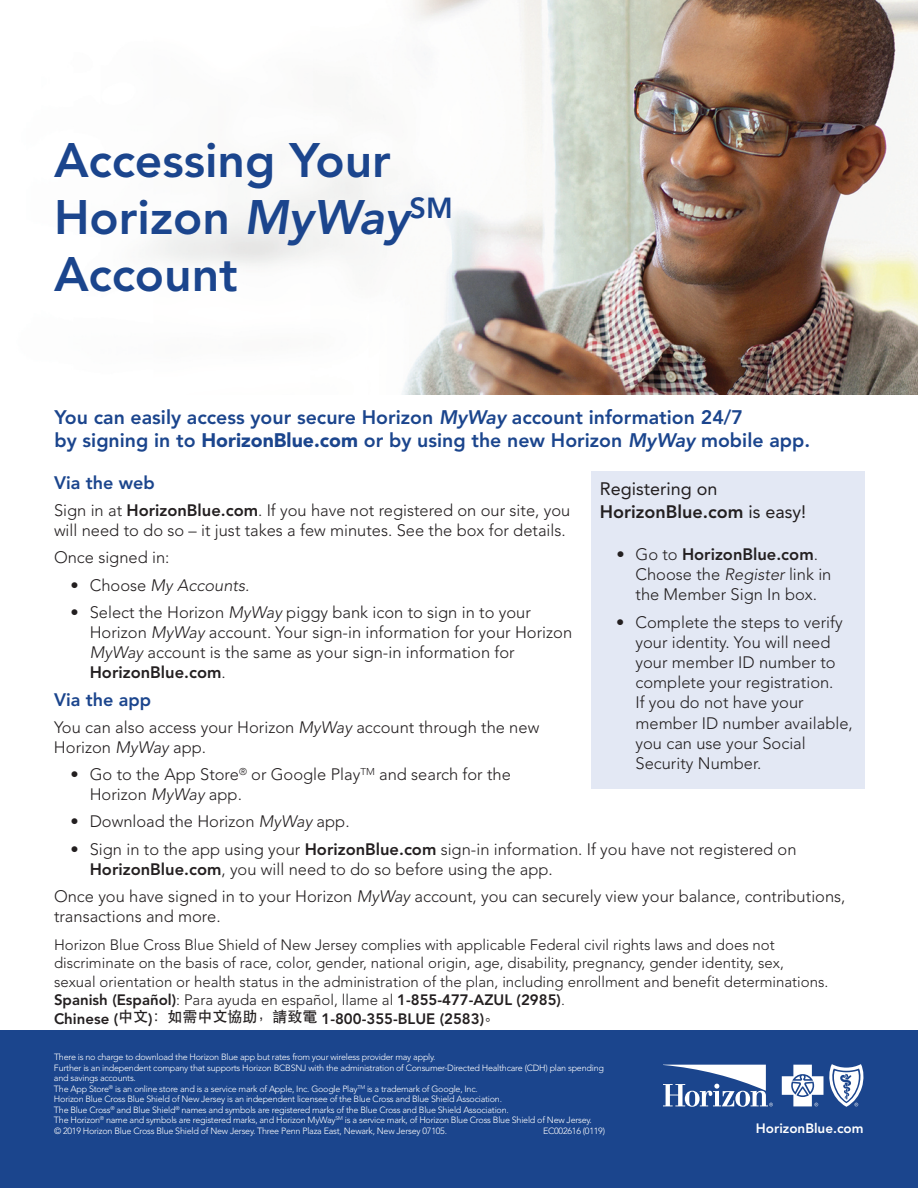
<style>
.page{position:relative;width:918px;height:1188px;background:#fff}
.page>*{position:absolute;margin:0;border:0;box-sizing:border-box;transform-origin:0 0}
.t1{font:800 48px/56.7px "Avenir";color:#1b458d}
.t2{font:800 19.5px/22.5px "Avenir";color:#1b458d}
.t3{font:18px/22.2px "Avenir";color:#231f20}
.t4{font:800 18px "Avenir";color:#1b458d}
.t5{font:300 16.5px/20.1px "Avenir";color:#231f20}
.t6{font:italic 300 16.5px "Avenir";color:#231f20}
.t7{font:300 15px/18.6px "Avenir";color:#231f20}
.t8{font:800 13.5px "Avenir";color:#fff}
.t9{font:300 9px/10.5px "Avenir";letter-spacing:-.03em;color:#fff}
.s1{font-style:italic}
.s2{font-weight:900}
.s3{font-weight:800}
.s4{font-style:normal}
.s5{font-family:"ST Heiti";font-weight:400}
</style>
<div class="page">
<div style="left:591px;top:471px;width:273px;height:318px;background:#e3e8f4"></div>
<img style="left:632px;top:0;width:286px;height:394px">
<div style="left:0;top:1030px;width:918px;height:158px;background:#1b458d"></div>
<svg style="left:663px;top:1065px;width:110px;height:42px"></svg>
<svg style="left:782px;top:1064px;width:81px;height:43px"></svg>
<img style="left:153px;top:0;width:479px;height:394px">
<h1 class="t1" style="left:54px;top:132px;width:400px">Accessing Your<br>Horizon <span class="s1">MyWay</span><sup>SM<br></sup>Account</h1>
<p class="t2" style="left:54px;top:406px;width:757px">You can easily access your secure Horizon <span class="s1">MyWay</span> account information 24/7<br>by signing in to <span class="s2">HorizonBlue.com</span> or by using the new Horizon <span class="s1">MyWay</span> mobile app.</p>
<p class="t4" style="left:54px;top:469px;width:102px">Via the web</p>
<p class="t5" style="left:54px;top:500px;width:518px">Sign in at <span class="s3">HorizonBlue.com</span>. If you have not registered on our site, you will need to do so – it just takes a few minutes. See the box for details.</p>
<p class="t5" style="left:54px;top:548px;width:117px">Once signed in:</p>
<p class="t6" style="left:71px;top:575px;width:180px"><span class="s4">• Choose</span> My Accounts.</p>
<p class="t5" style="left:90px;top:602px;width:484px;text-indent:-19px">• Select the Horizon <span class="s1">MyWay</span> piggy bank icon to sign in to your Horizon <span class="s1">MyWay</span> account. Your sign-in information for your Horizon <span class="s1">MyWay</span> account is the same as your sign-in information for <span class="s3">HorizonBlue.com</span>.</p>
<p class="t4" style="left:54px;top:685px;width:99px">Via the app</p>
<p class="t5" style="left:54px;top:717px;width:487px">You can also access your Horizon <span class="s1">MyWay</span> account through the new<br>Horizon <span class="s1">MyWay</span> app.</p>
<p class="t5" style="left:90px;top:764px;width:423px;text-indent:-19px">• Go to the App Store<sup>®</sup> or Google Play<sup>TM</sup> and search for the<br>Horizon <span class="s1">MyWay</span> app.</p>
<p class="t5" style="left:71px;top:812px;width:281px">• Download the Horizon <span class="s1">MyWay</span> app.</p>
<p class="t5" style="left:90px;top:839px;width:708px;text-indent:-19px">• Sign in to the app using your <span class="s3">HorizonBlue.com</span> sign-in information. If you have not registered on<br><span class="s3">HorizonBlue.com</span>, you will need to do so before using the app.</p>
<p class="t5" style="left:54px;top:886px;width:793px">Once you have signed in to your Horizon <span class="s1">MyWay</span> account, you can securely view your balance, contributions, transactions and more.</p>
<p class="t3" style="left:600px;top:477px;width:208px">Registering on<br><span class="s3">HorizonBlue.com</span> is easy!</p>
<p class="t5" style="left:636px;top:544px;width:197px;text-indent:-19px">• Go to <span class="s3">HorizonBlue.com</span>.<br>Choose the <span class="s1">Register</span> link in the Member Sign In box.</p>
<p class="t5" style="left:636px;top:612px;width:219px;text-indent:-19px">• Complete the steps to verify your identity. You will need your member ID number to complete your registration.<br>If you do not have your member ID number available, you can use your Social<br>Security Number.</p>
<p class="t7" style="left:54px;top:935px;width:776px">Horizon Blue Cross Blue Shield of New Jersey complies with applicable Federal civil rights laws and does not discriminate on the basis of race, color, gender, national origin, age, disability, pregnancy, gender identity, sex, sexual orientation or health status in the administration of the plan, including enrollment and benefit determinations.<br><span class="s3">Spanish (Español)</span>: Para ayuda en español, llame al <span class="s3">1-855-477-AZUL (2985)</span>.<br><span class="s3">Chinese (</span><span class="s5">中文</span><span class="s3">)</span><span class="s5">：如需中文協助</span><sup>，</sup><span class="s5">請致電</span> <span class="s3">1-800-355-BLUE (2583)</span><span class="s5">。</span></p>
<p class="t9" style="left:54px;top:1052px;width:551px">There is no charge to download the Horizon Blue app but rates from your wireless provider may apply.<br>Further is an independent company that supports Horizon BCBSNJ with the administration of Consumer-Directed Healthcare (CDH) plan spending and savings accounts.<br>The App Store<sup>®</sup> is an online store and is a service mark of Apple, Inc. Google Play<sup>TM</sup> is a trademark of Google, Inc.<br>Horizon Blue Cross Blue Shield of New Jersey is an independent licensee of the Blue Cross and Blue Shield Association.<br>The Blue Cross<sup>®</sup> and Blue Shield<sup>®</sup> names and symbols are registered marks of the Blue Cross and Blue Shield Association.<br>The Horizon<sup>®</sup> name and symbols are registered marks, and Horizon MyWay<sup>SM</sup> is a service mark, of Horizon Blue Cross Blue Shield of New Jersey.<br>© 2019 Horizon Blue Cross Blue Shield of New Jersey. Three Penn Plaza East, Newark, New Jersey 07105.</p>
<p class="t9" style="left:543px;top:1125px;width:64px">EC002616 (0119)</p>
<p class="t8" style="left:756px;top:1118px;width:109px">HorizonBlue.com</p>
</div>
